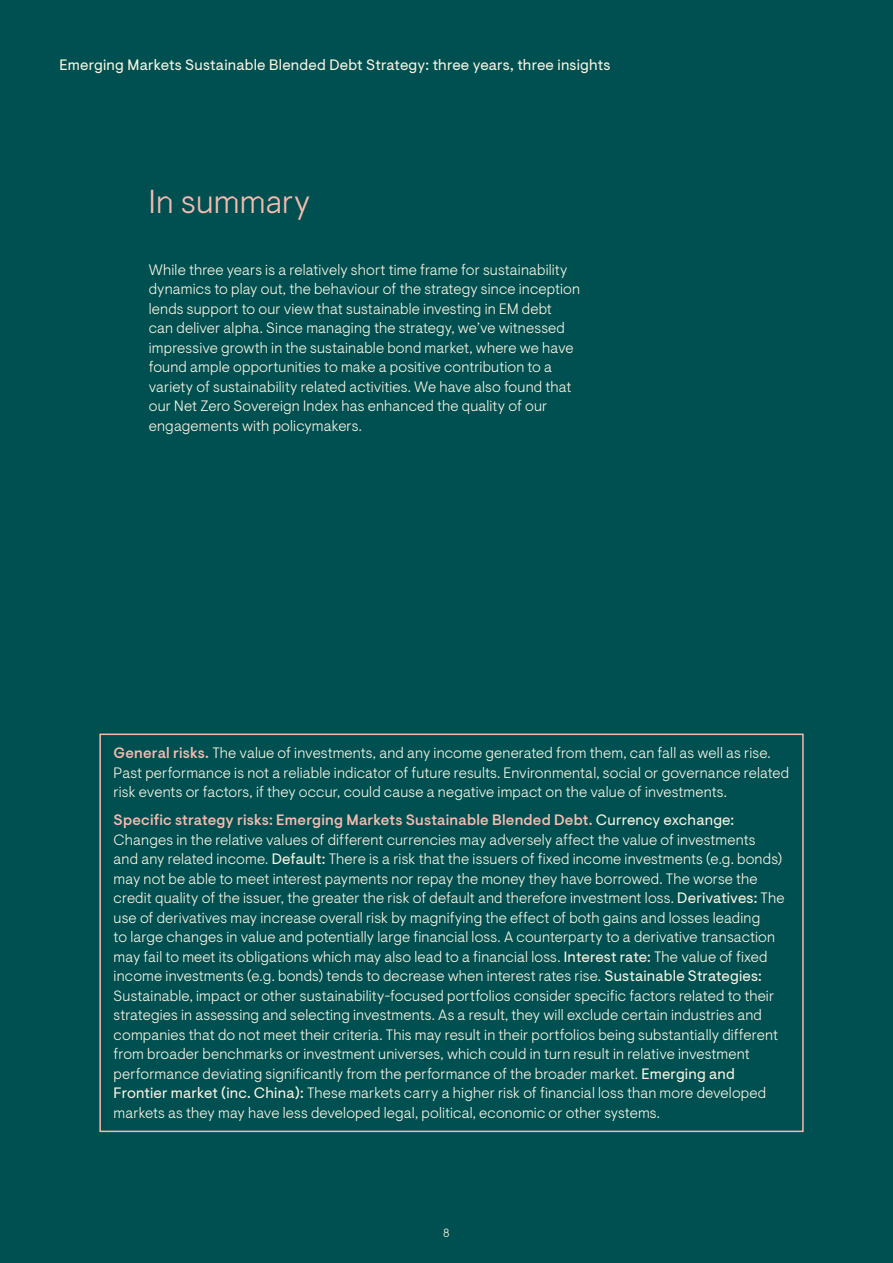
<style>
.page{position:relative;width:893px;height:1263px;background:#004f51}
.page>*{position:absolute;margin:0;border:0;box-sizing:border-box;transform-origin:0 0}
.t1{font:300 33px "Ninety One Visuelt Display";letter-spacing:.01em;color:#f6bbaf}
.t2{font:300 15px/19.5px "Ninety One Visuelt";letter-spacing:.01em;color:#f8f4e2}
.t3{font:15px "Ninety One Visuelt";letter-spacing:.01em;color:#f8f4e2}
.t4{font:300 12px "Ninety One Visuelt";color:#f8f4e2}
.s1{font-weight:500;color:#f6bbaf}
.s2{font-weight:400}
</style>
<div class="page">
<div style="left:99px;top:733px;width:705px;height:399px;border:2px solid #f6bbaf"></div>
<p class="t3" style="left:60px;top:56px;width:552px">Emerging Markets Sustainable Blended Debt Strategy: three years, three insights</p>
<h1 class="t1" style="left:149px;top:182px;width:163px">In summary</h1>
<p class="t2" style="left:149px;top:260px;width:433px">While three years is a relatively short time frame for sustainability dynamics to play out, the behaviour of the strategy since inception lends support to our view that sustainable investing in EM debt can deliver alpha. Since managing the strategy, we’ve witnessed impressive growth in the sustainable bond market, where we have found ample opportunities to make a positive contribution to a variety of sustainability related activities. We have also found that our Net Zero Sovereign Index has enhanced the quality of our engagements with policymakers.</p>
<p class="t2" style="left:114px;top:743px;width:677px"><span class="s1">General risks.</span> The value of investments, and any income generated from them, can fall as well as rise.<br>Past performance is not a reliable indicator of future results. Environmental, social or governance related risk events or factors, if they occur, could cause a negative impact on the value of investments.</p>
<p class="t2" style="left:114px;top:810px;width:672px"><span class="s1">Specific strategy risks: Emerging Markets Sustainable Blended Debt.</span> <span class="s2">Currency exchange:<br></span>Changes in the relative values of different currencies may adversely affect the value of investments<br>and any related income. <span class="s2">Default:</span> There is a risk that the issuers of fixed income investments (e.g. bonds) may not be able to meet interest payments nor repay the money they have borrowed. The worse the credit quality of the issuer, the greater the risk of default and therefore investment loss. <span class="s2">Derivatives:</span> The use of derivatives may increase overall risk by magnifying the effect of both gains and losses leading<br>to large changes in value and potentially large financial loss. A counterparty to a derivative transaction may fail to meet its obligations which may also lead to a financial loss. <span class="s2">Interest rate:</span> The value of fixed income investments (e.g. bonds) tends to decrease when interest rates rise. <span class="s2">Sustainable Strategies:<br></span>Sustainable, impact or other sustainability-focused portfolios consider specific factors related to their strategies in assessing and selecting investments. As a result, they will exclude certain industries and companies that do not meet their criteria. This may result in their portfolios being substantially different from broader benchmarks or investment universes, which could in turn result in relative investment performance deviating significantly from the performance of the broader market. <span class="s2">Emerging and Frontier market (inc. China):</span> These markets carry a higher risk of financial loss than more developed markets as they may have less developed legal, political, economic or other systems.</p>
<p class="t4" style="left:443px;top:1226px;width:8px">8</p>
</div>
